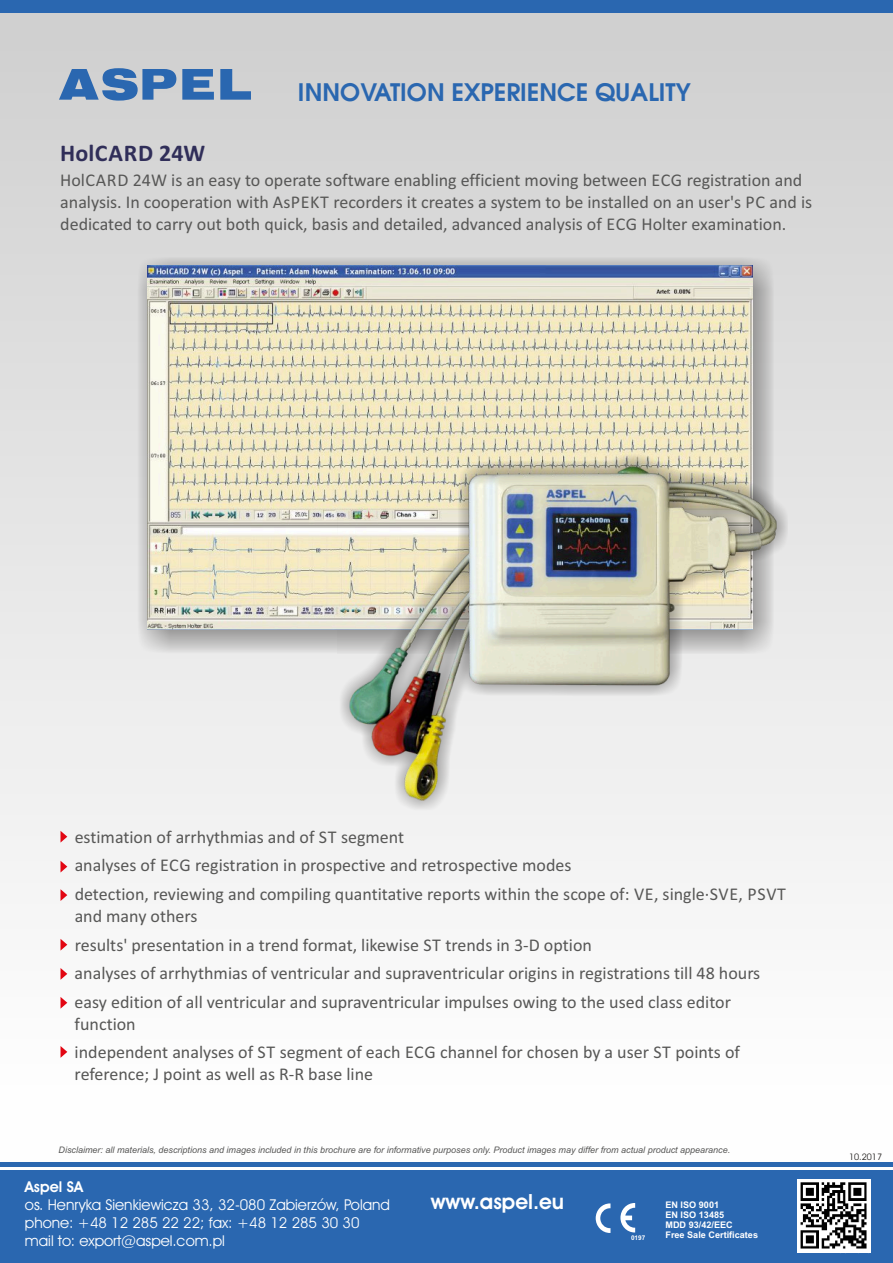
<style>
.page{position:relative;width:893px;height:1263px;background:#fff}
.page>*{position:absolute;margin:0;border:0;box-sizing:border-box;transform-origin:0 0}
.t1{font:700 24px "Avalon";color:#2a67b0}
.t2{font:700 24px "Calibri";letter-spacing:.01em;color:#302e59}
.t3{font:600 21px "Avant Garde IT Cby BT";color:#fff}
.t4{font:18px/28.5px "Calibri";color:#575756}
.t5{font:15px/18px "Avant Garde IT Cby BT";color:#fff}
.t6{font:600 15px "Avant Garde IT Cby BT";color:#fff}
.t7{font:700 9.15px/10.2px "Arial";color:#fff}
.t8{font:italic 9px "Arial";color:#575756}
.t9{font:9px "Avant Garde IT Cby BT";color:#1d1b1a}
.t10{font:700 6.45px "Arial";color:#fff}
</style>
<div class="page">
<div style="left:0;top:0;width:893px;height:1263px;background:linear-gradient(to bottom,#d0cfcf,#fff)"></div>
<div style="left:0;top:0;width:893px;height:13px;background:#2a67b0"></div>
<div style="left:137px;top:258px;width:637px;height:396px;background:#1d1b1a;opacity:.49"></div>
<img style="left:148px;top:265px;width:604px;height:364px">
<div style="left:338px;top:454px;width:450px;height:358px;background:#1d1b1a;opacity:.49"></div>
<img style="left:349px;top:466px;width:427px;height:334px">
<svg style="left:59px;top:68px;width:117px;height:33px;background:#6f93be"></svg>
<svg style="left:182px;top:69px;width:32px;height:31px"></svg>
<svg style="left:220px;top:69px;width:31px;height:31px"></svg>
<div style="left:0;top:1170px;width:893px;height:93px;background:#2a67b0"></div>
<hr style="left:0;top:1163px;width:893px;height:4px;background:#2a67b0">
<div style="left:797px;top:1179px;width:73px;height:73px;background:#fff"></div>
<svg style="left:596px;top:1203px;width:39px;height:30px"></svg>
<img style="left:800px;top:1182px;width:67px;height:67px">
<svg style="left:61px;top:831px;width:6px;height:11px"></svg>
<svg style="left:61px;top:861px;width:6px;height:11px"></svg>
<svg style="left:61px;top:939px;width:6px;height:11px"></svg>
<svg style="left:61px;top:889px;width:6px;height:12px"></svg>
<svg style="left:61px;top:968px;width:6px;height:12px"></svg>
<svg style="left:61px;top:1046px;width:6px;height:12px"></svg>
<svg style="left:61px;top:997px;width:6px;height:12px"></svg>
<h1 class="t1" style="left:298px;top:78px;width:394px">INNOVATION EXPERIENCE QUALITY</h1>
<h1 class="t2" style="left:60px;top:143px;width:147px">HolCARD 24W</h1>
<p class="t4" style="left:60px;top:171px;width:753px;line-height:21.9px">HolCARD 24W is an easy to operate software enabling efficient moving between ECG registration and analysis. In cooperation with AsPEKT recorders it creates a system to be installed on an user's PC and is dedicated to carry out both quick, basis and detailed, advanced analysis of ECG Holter examination.</p>
<p class="t4" style="left:75px;top:824px;width:713px">estimation of arrhythmias and of ST segment<br>analyses of ECG registration in prospective and retrospective modes<br>detection, reviewing and compiling quantitative reports within the scope of: VE, single·SVE, PSVT</p>
<p class="t4" style="left:75px;top:903px;width:687px">and many others<br>results' presentation in a trend format, likewise ST trends in 3-D option<br>analyses of arrhythmias of ventricular and supraventricular origins in registrations till 48 hours easy edition of all ventricular and supraventricular impulses owing to the used class editor</p>
<p class="t4" style="left:75px;top:1011px;width:667px">function<br>independent analyses of ST segment of each ECG channel for chosen by a user ST points of</p>
<p class="t4" style="left:75px;top:1061px;width:300px">reference; J point as well as R-R base line</p>
<p class="t8" style="left:59px;top:1146px;width:673px">Disclaimer: all materials, descriptions and images included in this brochure are for informative purposes only. Product images may differ from actual product appearance.</p>
<p class="t6" style="left:25px;top:1180px;width:60px">Aspel SA</p>
<p class="t5" style="left:25px;top:1197px;width:367px">os. Henryka Sienkiewicza 33, 32-080 Zabierzów, Poland phone: +48 12 285 22 22; fax: +48 12 285 30 30 mail to: export@aspel.com.pl</p>
<p class="t3" style="left:431px;top:1193px;width:135px">www.aspel.eu</p>
<p class="t7" style="left:665px;top:1200px;width:69px">EN ISO 9001<br>EN ISO 13485<br>MDD 93/42/EEC</p>
<p class="t10" style="left:631px;top:1235px;width:16px">0197</p>
<p class="t7" style="left:665px;top:1231px;width:94px">Free Sale Certificates</p>
<p class="t9" style="left:849px;top:1153px;width:35px">10.2017</p>
</div>
